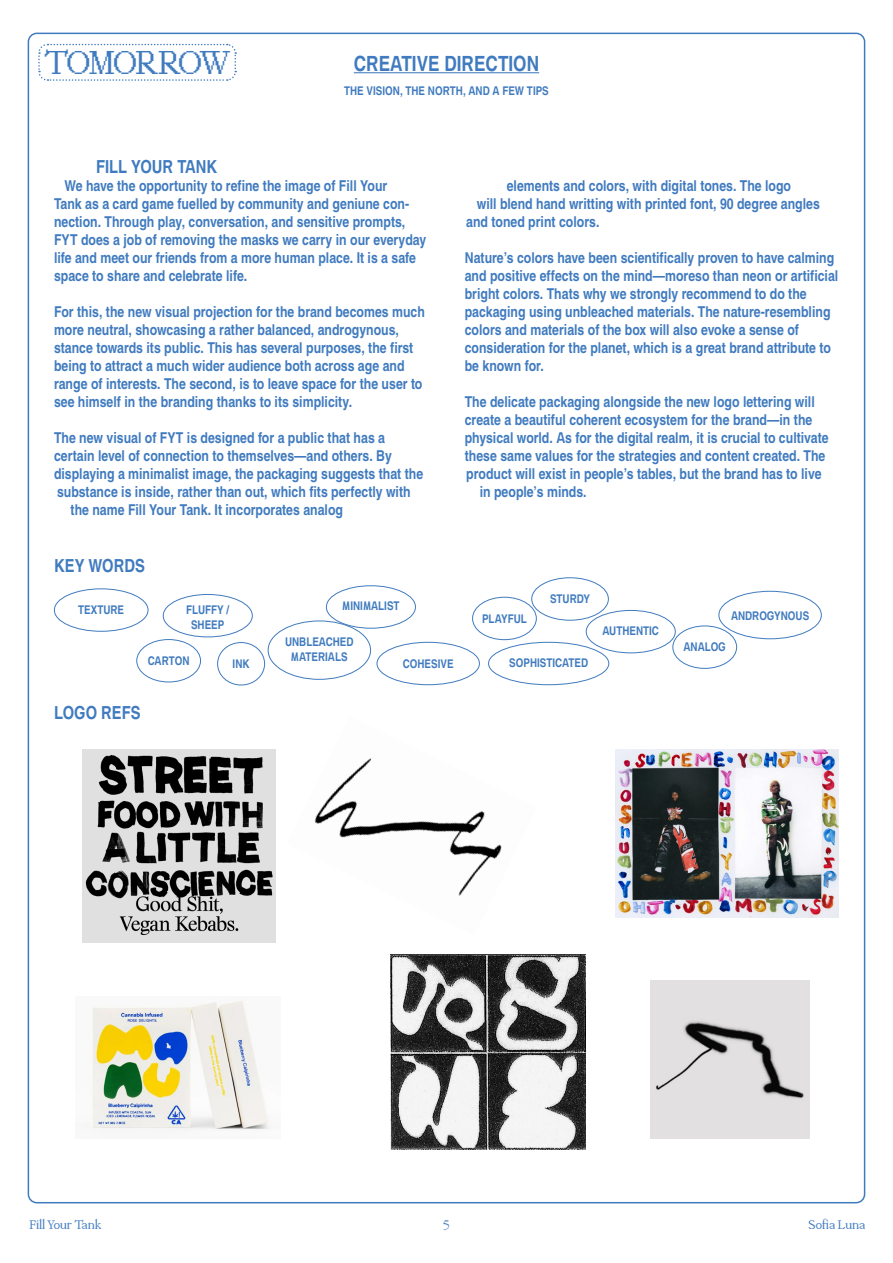
<style>
.page{position:relative;width:893px;height:1263px;background:#fff}
.page>*{position:absolute;margin:0;border:0;box-sizing:border-box;transform-origin:0 0}
.t1{font:36px "Mondwest";letter-spacing:-.09em;color:#407bbf}
.t2{font:21px "RT Obligat";color:#407bbf}
.t3{font:18px "RT Obligat";color:#407bbf}
.t4{font:15px/18px "RT Obligat";color:#407bbf}
.t5{font:13.5px "Mondwest";color:#407bbf}
.t6{font:12px/14.4px "RT Obligat";color:#407bbf;text-align:center}
</style>
<div class="page">
<svg style="left:38px;top:43px;width:199px;height:38px"></svg>
<hr style="left:354px;top:72px;width:185px;height:1px;background:#407bbf">
<img style="left:82px;top:749px;width:193px;height:193px">
<img style="left:314px;top:758px;width:188px;height:138px">
<img style="left:90px;top:1000px;width:180px;height:131px">
<img style="left:391px;top:955px;width:195px;height:195px">
<img style="left:615px;top:749px;width:224px;height:168px">
<div style="left:163px;top:594px;width:90px;height:43px;border:1px solid #407bbf;border-radius:50%"></div>
<div style="left:326px;top:585px;width:90px;height:43px;border:1px solid #407bbf;border-radius:50%"></div>
<div style="left:586px;top:610px;width:90px;height:43px;border:1px solid #407bbf;border-radius:50%"></div>
<div style="left:672px;top:625px;width:65px;height:44px;border:1px solid #407bbf;border-radius:50%"></div>
<div style="left:217px;top:642px;width:48px;height:43px;border:1px solid #407bbf;border-radius:50%"></div>
<div style="left:268px;top:621px;width:103px;height:59px;border:1px solid #407bbf;border-radius:50%"></div>
<div style="left:718px;top:591px;width:104px;height:48px;border:1px solid #407bbf;border-radius:50%"></div>
<div style="left:377px;top:642px;width:103px;height:43px;border:1px solid #407bbf;border-radius:50%"></div>
<div style="left:488px;top:642px;width:121px;height:43px;border:1px solid #407bbf;border-radius:50%"></div>
<div style="left:472px;top:597px;width:65px;height:43px;border:1px solid #407bbf;border-radius:50%"></div>
<img style="left:651px;top:980px;width:158px;height:158px">
<div style="left:54px;top:588px;width:94px;height:44px;border:1px solid #407bbf;border-radius:50%"></div>
<div style="left:136px;top:639px;width:65px;height:43px;border:1px solid #407bbf;border-radius:50%"></div>
<div style="left:531px;top:577px;width:78px;height:44px;border:1px solid #407bbf;border-radius:50%"></div>
<p class="t1" style="left:43px;top:41px;width:189px">TOMORROW</p>
<p class="t2" style="left:354px;top:47px;width:187px">CREATIVE DIRECTION</p>
<p class="t6" style="left:344px;top:83px;width:206px">THE VISION, THE NORTH, AND A FEW TIPS</p>
<p class="t3" style="left:96px;top:153px;width:123px">FILL YOUR TANK</p>
<p class="t4" style="left:54px;top:176px;width:374px;text-indent:10px">We have the opportunity to refine the image of Fill Your<br>Tank as a card game fuelled by community and geniune con&shy;nection. Through play, conversation, and sensitive prompts, FYT does a job of removing the masks we carry in our everyday life and meet our friends from a more human place. It is a safe space to share and celebrate life.</p>
<p class="t4" style="left:54px;top:302px;width:372px">For this, the new visual projection for the brand becomes much more neutral, showcasing a rather balanced, androgynous, stance towards its public. This has several purposes, the first being to attract a much wider audience both across age and range of interests. The second, is to leave space for the user to see himself in the branding thanks to its simplicity.</p>
<p class="t4" style="left:54px;top:428px;width:333px">The new visual of FYT is designed for a public that has a</p>
<p class="t4" style="left:54px;top:446px;width:339px">certain level of connection to themselves—and others. By</p>
<p class="t4" style="left:54px;top:464px;width:371px">displaying a minimalist image, the packaging suggests that the</p>
<p class="t4" style="left:57px;top:482px;width:355px">substance is inside, rather than out, which fits perfectly with</p>
<p class="t4" style="left:70px;top:500px;width:274px">the name Fill Your Tank. It incorporates analog</p>
<p class="t3" style="left:54px;top:552px;width:92px">KEY WORDS</p>
<p class="t6" style="left:78px;top:602px;width:47px">TEXTURE</p>
<p class="t6" style="left:186px;top:602px;width:45px">FLUFFY /<br>SHEEP</p>
<p class="t6" style="left:342px;top:598px;width:59px">MINIMALIST</p>
<p class="t4" style="left:507px;top:176px;width:286px">elements and colors, with digital tones. The logo</p>
<p class="t4" style="left:477px;top:194px;width:345px">will blend hand writting with printed font, 90 degree angles</p>
<p class="t4" style="left:466px;top:212px;width:135px">and toned print colors.</p>
<p class="t4" style="left:465px;top:248px;width:375px">Nature’s colors have been scientifically proven to have calming and positive effects on the mind—moreso than neon or artificial bright colors. Thats why we strongly recommend to do the packaging using unbleached materials. The nature-resembling colors and materials of the box will also evoke a sense of consideration for the planet, which is a great brand attribute to be known for.</p>
<p class="t4" style="left:465px;top:392px;width:351px">The delicate packaging alongside the new logo lettering will</p>
<p class="t4" style="left:465px;top:410px;width:349px">create a beautiful coherent ecosystem for the brand—in the</p>
<p class="t4" style="left:465px;top:428px;width:365px">physical world. As for the digital realm, it is crucial to cultivate</p>
<p class="t4" style="left:465px;top:446px;width:362px">these same values for the strategies and content created. The</p>
<p class="t4" style="left:466px;top:464px;width:357px">product will exist in people’s tables, but the brand has to live</p>
<p class="t4" style="left:480px;top:482px;width:108px">in people’s minds.</p>
<p class="t6" style="left:482px;top:611px;width:46px">PLAYFUL</p>
<p class="t6" style="left:550px;top:591px;width:42px">STURDY</p>
<p class="t6" style="left:602px;top:623px;width:58px">AUTHENTIC</p>
<p class="t6" style="left:731px;top:608px;width:80px">ANDROGYNOUS</p>
<p class="t6" style="left:148px;top:653px;width:43px">CARTON</p>
<p class="t3" style="left:54px;top:699px;width:88px">LOGO REFS</p>
<p class="t6" style="left:233px;top:656px;width:18px">INK</p>
<p class="t6" style="left:285px;top:634px;width:70px">UNBLEACHED<br>MATERIALS</p>
<p class="t6" style="left:403px;top:656px;width:52px">COHESIVE</p>
<p class="t6" style="left:509px;top:655px;width:80px">SOPHISTICATED</p>
<p class="t6" style="left:683px;top:639px;width:44px">ANALOG</p>
<p class="t5" style="left:29px;top:1216px;width:74px">Fill Your Tank</p>
<p class="t5" style="left:443px;top:1216px;width:8px">5</p>
<p class="t5" style="left:808px;top:1216px;width:58px">Sofia Luna</p>
</div>
